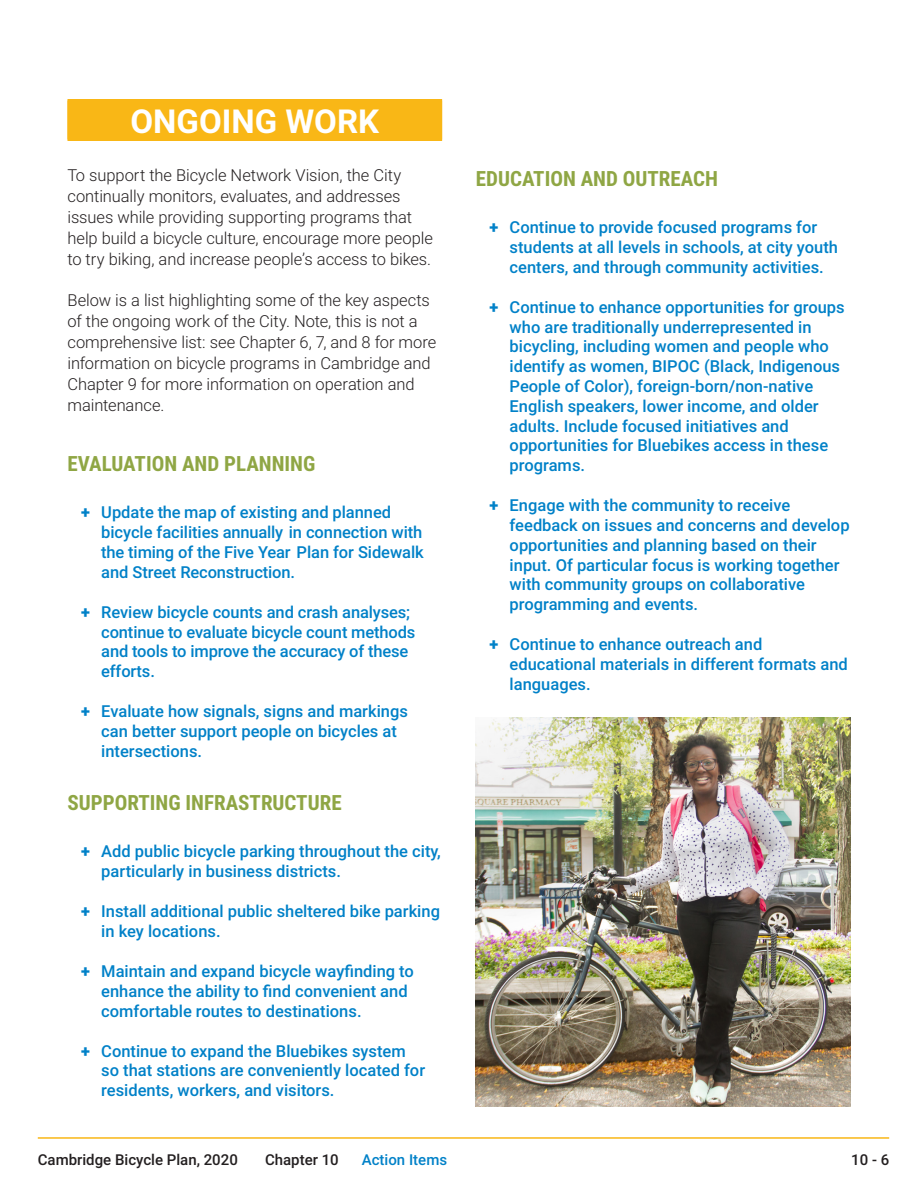
<style>
.page{position:relative;width:918px;height:1188px;background:#fff}
.page>*{position:absolute;margin:0;border:0;box-sizing:border-box;transform-origin:0 0}
.Heading_1{font:700 33px "Roboto";color:#fff}
.Heading_3{font:700 21px "Roboto Condensed";color:#8fa644}
.t1{font:500 16.5px/19.8px "Roboto";color:#0081c8}
.Body_Text{font:300 16.5px/21px "Roboto";letter-spacing:-.005em;color:#231f20}
.t2{font:500 15px "Roboto";color:#231f20}
.t3{font:500 15px "Roboto";color:#0081c8}
.s1{font-weight:900}
</style>
<div class="page">
<hr style="left:38px;top:1137px;width:851px;height:2px;background:#f9b716">
<div style="left:68px;top:99px;width:374px;height:42px;background:#f9b716"></div>
<img style="left:476px;top:717px;width:374px;height:390px">
<p class="Heading_1" style="left:131px;top:98px;width:250px">ONGOING WORK</p>
<p class="Body_Text" style="left:68px;top:164px;width:367px">To support the Bicycle Network Vision, the City continually monitors, evaluates, and addresses issues while providing supporting programs that help build a bicycle culture, encourage more people to try biking, and increase people’s access to bikes.</p>
<p class="Body_Text" style="left:68px;top:289px;width:370px">Below is a list highlighting some of the key aspects of the ongoing work of the City. Note, this is not a comprehensive list: see Chapter 6, 7, and 8 for more information on bicycle programs in Cambridge and Chapter 9 for more information on operation and maintenance.</p>
<p class="Heading_3" style="left:68px;top:449px;width:249px">EVALUATION AND PLANNING</p>
<p class="t1" style="left:101px;top:502px;width:324px;text-indent:-20px"><span class="s1">+</span> Update the map of existing and planned bicycle facilities annually in connection with the timing of the Five Year Plan for Sidewalk and Street Reconstruction.</p>
<p class="t1" style="left:101px;top:601px;width:316px;text-indent:-20px"><span class="s1">+</span> Review bicycle counts and crash analyses; continue to evaluate bicycle count methods and tools to improve the accuracy of these efforts.</p>
<p class="t1" style="left:101px;top:701px;width:308px;text-indent:-20px"><span class="s1">+</span> Evaluate how signals, signs and markings can better support people on bicycles at intersections.</p>
<p class="Heading_3" style="left:68px;top:788px;width:276px">SUPPORTING INFRASTRUCTURE</p>
<p class="t1" style="left:101px;top:841px;width:341px;text-indent:-20px"><span class="s1">+</span> Add public bicycle parking throughout the city, particularly in business districts.</p>
<p class="t1" style="left:101px;top:901px;width:340px;text-indent:-20px"><span class="s1">+</span> Install additional public sheltered bike parking in key locations.</p>
<p class="t1" style="left:101px;top:961px;width:314px;text-indent:-20px"><span class="s1">+</span> Maintain and expand bicycle wayfinding to enhance the ability to find convenient and comfortable routes to destinations.</p>
<p class="t1" style="left:101px;top:1040px;width:325px;text-indent:-20px"><span class="s1">+</span> Continue to expand the Bluebikes system so that stations are conveniently located for residents, workers, and visitors.</p>
<p class="Heading_3" style="left:476px;top:164px;width:244px">EDUCATION AND OUTREACH</p>
<p class="t1" style="left:510px;top:217px;width:330px;text-indent:-20px"><span class="s1">+</span> Continue to provide focused programs for students at all levels in schools, at city youth centers, and through community activities.</p>
<p class="t1" style="left:510px;top:296px;width:337px;text-indent:-20px"><span class="s1">+</span> Continue to enhance opportunities for groups who are traditionally underrepresented in bicycling, including women and people who identify as women, BIPOC (Black, Indigenous People of Color), foreign-born/non-native English speakers, lower income, and older adults. Include focused initiatives and opportunities for Bluebikes access in these programs.</p>
<p class="t1" style="left:510px;top:495px;width:342px;text-indent:-20px"><span class="s1">+</span> Engage with the community to receive feedback on issues and concerns and develop opportunities and planning based on their input. Of particular focus is working together with community groups on collaborative programming and events.</p>
<p class="t1" style="left:510px;top:634px;width:340px;text-indent:-20px"><span class="s1">+</span> Continue to enhance outreach and educational materials in different formats and languages.</p>
<p class="t2" style="left:38px;top:1149px;width:202px">Cambridge Bicycle Plan, 2020</p>
<p class="t2" style="left:265px;top:1149px;width:75px">Chapter 10</p>
<p class="t3" style="left:362px;top:1149px;width:87px">Action Items</p>
<p class="t2" style="left:851px;top:1149px;width:39px">10 - 6</p>
</div>
